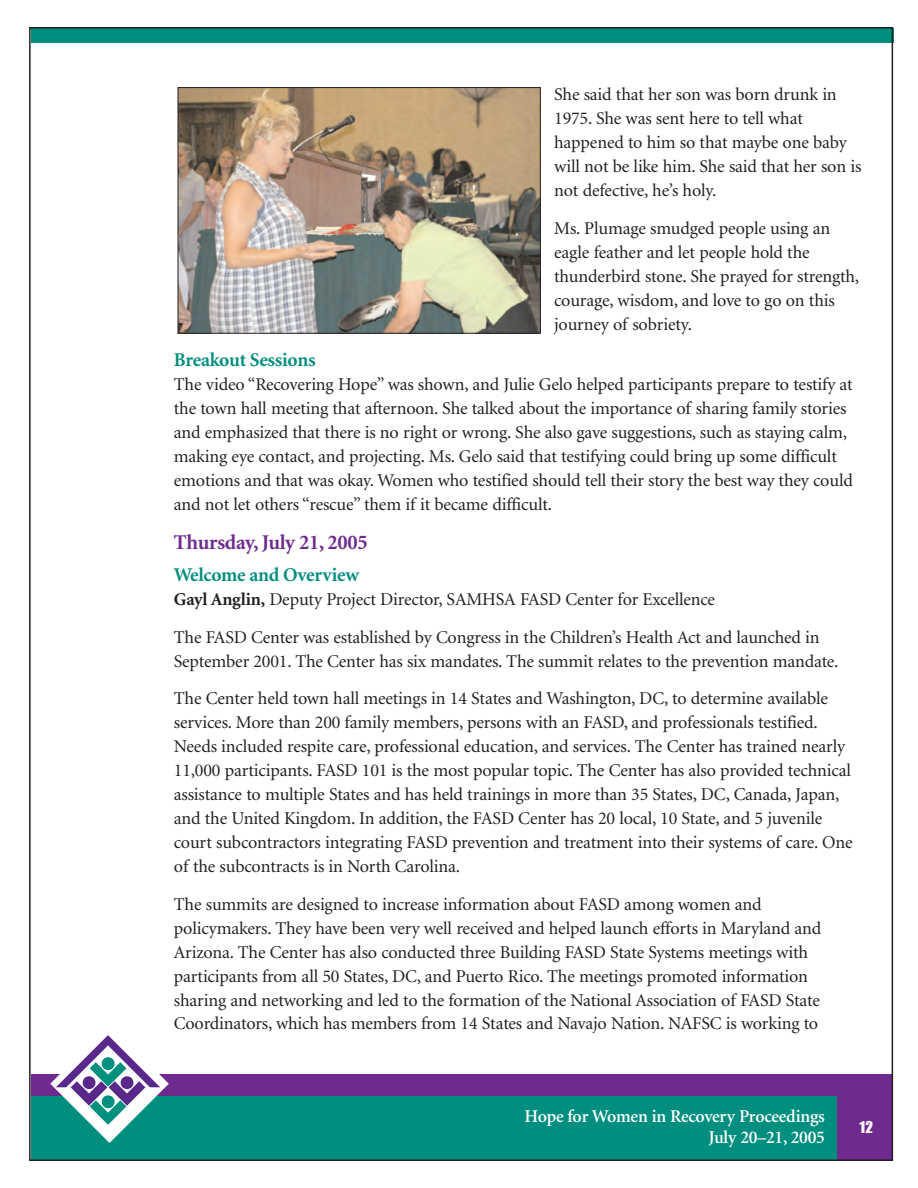
<style>
.page{position:relative;width:918px;height:1188px;background:#fff}
.page>*{position:absolute;margin:0;border:0;box-sizing:border-box;transform-origin:0 0}
.t1{font:700 21px "Minion";letter-spacing:-.015em;color:#6e2a8e}
.t2{font:700 19.5px "Minion";letter-spacing:-.015em;color:#008e7f}
.t3{font:18px/24px "Minion";letter-spacing:-.01em;color:#231f20}
.t4{font:600 18px "Minion";letter-spacing:-.015em;color:#fff}
.t5{font:15px "Impact";color:#fff}
.s1{font-weight:700}
</style>
<div class="page">
<div style="left:31px;top:1091px;width:862px;height:69px;background:#008e7f"></div>
<div style="left:31px;top:1074px;width:862px;height:21px;background:#6e2a8e"></div>
<div style="left:32px;top:28px;width:862px;height:15px;background:#008e7f"></div>
<svg style="left:50px;top:1035px;width:119px;height:108px"></svg>
<div style="left:837px;top:1094px;width:56px;height:67px;background:#6e2a8e"></div>
<img style="left:180px;top:89px;width:359px;height:243px">
<div style="left:178px;top:87px;width:363px;height:247px;border:1px solid #231f20"></div>
<p class="t3" style="left:554px;top:84px;width:309px">She said that her son was born drunk in 1975. She was sent here to tell what happened to him so that maybe one baby will not be like him. She said that her son is not defective, he’s holy.</p>
<p class="t3" style="left:554px;top:217px;width:306px">Ms. Plumage smudged people using an eagle feather and let people hold the thunderbird stone. She prayed for strength, courage, wisdom, and love to go on this journey of sobriety.</p>
<p class="t2" style="left:174px;top:352px;width:143px">Breakout Sessions</p>
<p class="t3" style="left:174px;top:373px;width:681px">The video “Recovering Hope” was shown, and Julie Gelo helped participants prepare to testify at the town hall meeting that afternoon. She talked about the importance of sharing family stories and emphasized that there is no right or wrong. She also gave suggestions, such as staying calm, making eye contact, and projecting. Ms. Gelo said that testifying could bring up some difficult emotions and that was okay. Women who testified should tell their story the best way they could and not let others “rescue” them if it became difficult.</p>
<p class="t1" style="left:174px;top:534px;width:195px">Thursday, July 21, 2005</p>
<p class="t2" style="left:174px;top:567px;width:187px">Welcome and Overview</p>
<p class="t3" style="left:174px;top:582px;width:647px;line-height:37.5px"><span class="s1">Gayl Anglin,</span> Deputy Project Director, SAMHSA FASD Center for Excellence<br>The FASD Center was established by Congress in the Children’s Health Act and launched in</p>
<p class="t3" style="left:174px;top:644px;width:666px;line-height:37.5px">September 2001. The Center has six mandates. The summit relates to the prevention mandate.<br>The Center held town hall meetings in 14 States and Washington, DC, to determine available</p>
<p class="t3" style="left:174px;top:712px;width:680px">services. More than 200 family members, persons with an FASD, and professionals testified.<br>Needs included respite care, professional education, and services. The Center has trained nearly 11,000 participants. FASD 101 is the most popular topic. The Center has also provided technical assistance to multiple States and has held trainings in more than 35 States, DC, Canada, Japan, and the United Kingdom. In addition, the FASD Center has 20 local, 10 State, and 5 juvenile court subcontractors integrating FASD prevention and treatment into their systems of care. One of the subcontracts is in North Carolina.</p>
<p class="t3" style="left:174px;top:893px;width:649px">The summits are designed to increase information about FASD among women and policymakers. They have been very well received and helped launch efforts in Maryland and Arizona. The Center has also conducted three Building FASD State Systems meetings with participants from all 50 States, DC, and Puerto Rico. The meetings promoted information sharing and networking and led to the formation of the National Association of FASD State Coordinators, which has members from 14 States and Navajo Nation. NAFSC is working to</p>
<p class="t4" style="left:525px;top:1109px;width:302px">Hope for Women in Recovery Proceedings</p>
<p class="t4" style="left:709px;top:1130px;width:118px">July 20–21, 2005</p>
<p class="t5" style="left:860px;top:1118px;width:15px">12</p>
</div>
